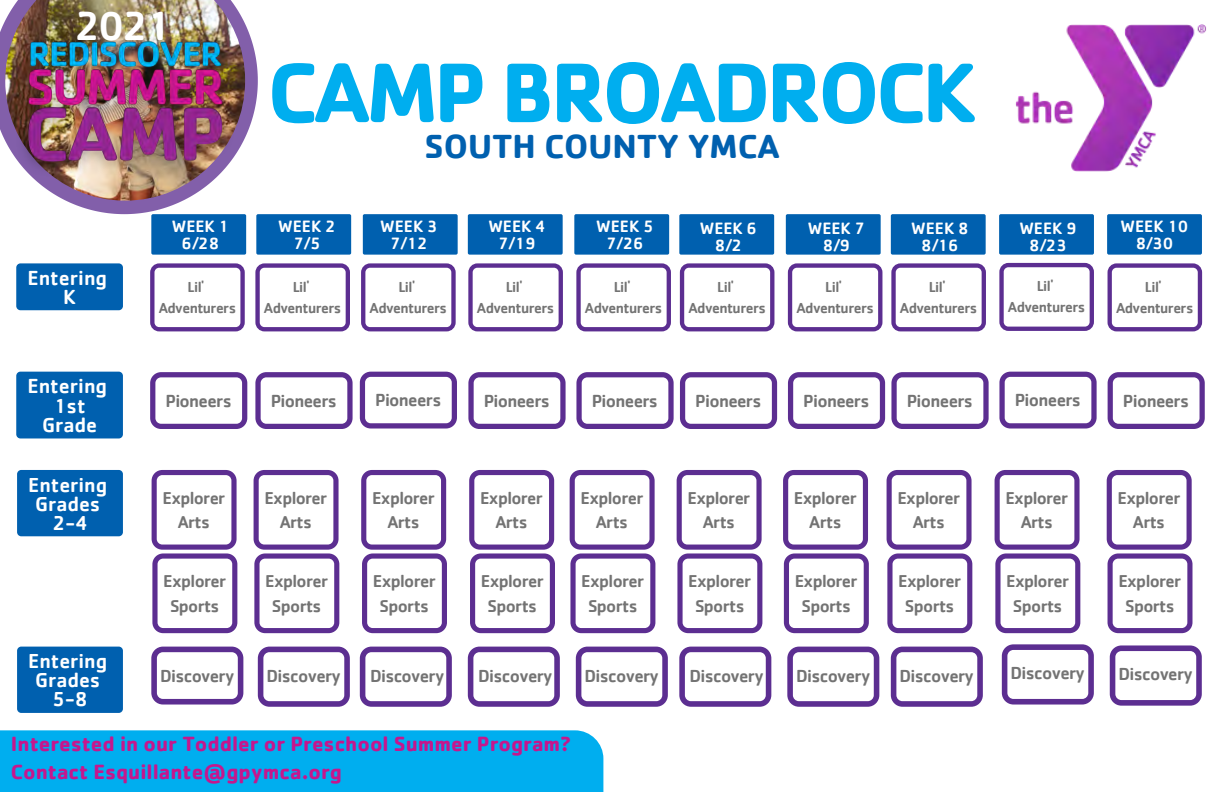
<style>
.page{position:relative;width:1224px;height:792px;background:#fff}
.page>*{position:absolute;margin:0;border:0;box-sizing:border-box;transform-origin:0 0}
.t1{font:700 87.6px "Cachet";letter-spacing:-.045em;color:#00aeef}
.t2{font:500 42.2px "Cachet";color:#fff}
.t3{font:700 34.4px "Cachet";color:#0060af}
.t4{font:700 21.2px "Cachet";color:#c6168d}
.t5{font:500 21px/19.2px "Cachet";color:#fff;text-align:center}
.t6{font:500 20.8px "Cachet";color:#fff}
.t7{font:500 18px "Cachet";letter-spacing:-.035em;color:#737373}
.t8{font:500 17.8px/24.4px "Cachet";letter-spacing:-.035em;color:#737373;text-align:center}
.t9{font:500 17px "Cachet";color:#fff}
.t10{font:500 15px "Cachet";letter-spacing:-.035em;color:#737373}
</style>
<div class="page">
<svg style="left:0;top:21px;width:258px;height:193px"></svg>
<div style="left:151px;top:214px;width:95px;height:41px;background:#0060af;border-radius:2px"></div>
<div style="left:256px;top:214px;width:95px;height:41px;background:#0060af;border-radius:2px"></div>
<div style="left:363px;top:214px;width:95px;height:41px;background:#0060af;border-radius:2px"></div>
<div style="left:468px;top:214px;width:95px;height:41px;background:#0060af;border-radius:2px"></div>
<div style="left:574px;top:214px;width:95px;height:41px;background:#0060af;border-radius:2px"></div>
<div style="left:679px;top:214px;width:95px;height:41px;background:#0060af;border-radius:2px"></div>
<div style="left:786px;top:214px;width:95px;height:41px;background:#0060af;border-radius:2px"></div>
<div style="left:891px;top:214px;width:95px;height:41px;background:#0060af;border-radius:2px"></div>
<div style="left:999px;top:214px;width:95px;height:41px;background:#0060af;border-radius:2px"></div>
<div style="left:1107px;top:214px;width:95px;height:41px;background:#0060af;border-radius:2px"></div>
<div style="left:16px;top:263px;width:107px;height:47px;background:#0060af;border-radius:4px"></div>
<div style="left:17px;top:470px;width:106px;height:66px;background:#0060af;border-radius:4px"></div>
<svg style="left:150px;top:372px;width:97px;height:57px"></svg>
<img style="left:5px;top:0;width:240px;height:201px">
<img style="left:1015px;top:25px;width:191px;height:147px">
<div style="left:17px;top:647px;width:106px;height:66px;background:#0060af;border-radius:4px"></div>
<svg style="left:151px;top:647px;width:92px;height:58px"></svg>
<svg style="left:258px;top:647px;width:92px;height:60px"></svg>
<svg style="left:360px;top:647px;width:92px;height:60px"></svg>
<svg style="left:468px;top:647px;width:92px;height:60px"></svg>
<svg style="left:576px;top:647px;width:92px;height:60px"></svg>
<svg style="left:679px;top:647px;width:92px;height:60px"></svg>
<svg style="left:787px;top:647px;width:92px;height:60px"></svg>
<svg style="left:891px;top:647px;width:92px;height:60px"></svg>
<svg style="left:152px;top:470px;width:85px;height:163px"></svg>
<svg style="left:254px;top:470px;width:85px;height:163px"></svg>
<svg style="left:361px;top:470px;width:86px;height:163px"></svg>
<svg style="left:469px;top:470px;width:86px;height:163px"></svg>
<svg style="left:570px;top:470px;width:85px;height:163px"></svg>
<svg style="left:677px;top:470px;width:85px;height:163px"></svg>
<svg style="left:783px;top:470px;width:86px;height:163px"></svg>
<svg style="left:887px;top:470px;width:85px;height:163px"></svg>
<svg style="left:995px;top:470px;width:85px;height:163px"></svg>
<svg style="left:1107px;top:470px;width:85px;height:163px"></svg>
<svg style="left:1002px;top:644px;width:92px;height:61px"></svg>
<svg style="left:1110px;top:645px;width:92px;height:61px"></svg>
<svg style="left:150px;top:263px;width:95px;height:68px"></svg>
<div style="left:16px;top:372px;width:107px;height:66px;background:#0060af;border-radius:4px"></div>
<svg style="left:255px;top:372px;width:98px;height:57px"></svg>
<svg style="left:255px;top:263px;width:95px;height:68px"></svg>
<svg style="left:360px;top:372px;width:97px;height:57px"></svg>
<svg style="left:361px;top:263px;width:95px;height:68px"></svg>
<svg style="left:468px;top:372px;width:98px;height:57px"></svg>
<svg style="left:468px;top:263px;width:95px;height:68px"></svg>
<svg style="left:576px;top:372px;width:98px;height:57px"></svg>
<svg style="left:576px;top:263px;width:95px;height:68px"></svg>
<svg style="left:680px;top:372px;width:97px;height:57px"></svg>
<svg style="left:680px;top:263px;width:94px;height:68px"></svg>
<svg style="left:788px;top:372px;width:97px;height:57px"></svg>
<svg style="left:788px;top:263px;width:94px;height:68px"></svg>
<svg style="left:891px;top:372px;width:98px;height:57px"></svg>
<svg style="left:891px;top:263px;width:95px;height:68px"></svg>
<svg style="left:999px;top:372px;width:98px;height:57px"></svg>
<svg style="left:999px;top:263px;width:95px;height:68px"></svg>
<svg style="left:1108px;top:372px;width:97px;height:57px"></svg>
<svg style="left:1108px;top:263px;width:94px;height:68px"></svg>
<div style="left:0;top:730px;width:603px;height:62px;background:#00aeef"></div>
<img style="left:4px;top:63px;width:240px;height:141px">
<img style="left:12px;top:40px;width:226px;height:93px">
<img style="left:18px;top:22px;width:213px;height:64px">
<p class="t2" style="left:74px;top:-2px;width:99px">2021</p>
<p class="t1" style="left:267px;top:36px;width:710px">CAMP BROADROCK</p>
<p class="t3" style="left:425px;top:124px;width:357px">SOUTH COUNTY YMCA</p>
<p class="t9" style="left:172px;top:215px;width:59px">WEEK 1</p>
<p class="t9" style="left:182px;top:232px;width:39px">6/28</p>
<p class="t9" style="left:278px;top:215px;width:59px">WEEK 2</p>
<p class="t9" style="left:293px;top:232px;width:29px">7/5</p>
<p class="t9" style="left:380px;top:215px;width:59px">WEEK 3</p>
<p class="t9" style="left:390px;top:232px;width:39px">7/12</p>
<p class="t9" style="left:488px;top:215px;width:59px">WEEK 4</p>
<p class="t9" style="left:498px;top:232px;width:39px">7/19</p>
<p class="t9" style="left:596px;top:215px;width:59px">WEEK 5</p>
<p class="t9" style="left:606px;top:232px;width:39px">7/26</p>
<p class="t9" style="left:700px;top:217px;width:59px">WEEK 6</p>
<p class="t9" style="left:715px;top:234px;width:29px">8/2</p>
<p class="t9" style="left:808px;top:217px;width:59px">WEEK 7</p>
<p class="t9" style="left:823px;top:234px;width:29px">8/9</p>
<p class="t9" style="left:911px;top:217px;width:59px">WEEK 8</p>
<p class="t9" style="left:921px;top:234px;width:39px">8/16</p>
<p class="t9" style="left:1019px;top:217px;width:59px">WEEK 9</p>
<p class="t9" style="left:1029px;top:234px;width:39px">8/23</p>
<p class="t9" style="left:1121px;top:215px;width:69px">WEEK 10</p>
<p class="t9" style="left:1136px;top:232px;width:39px">8/30</p>
<p class="t5" style="left:27px;top:268px;width:81px">Entering</p>
<p class="t5" style="left:63px;top:287px;width:14px">K</p>
<p class="t10" style="left:188px;top:277px;width:18px">Lil'</p>
<p class="t10" style="left:159px;top:298px;width:79px">Adventurers</p>
<p class="t10" style="left:293px;top:277px;width:18px">Lil'</p>
<p class="t10" style="left:264px;top:298px;width:79px">Adventurers</p>
<p class="t10" style="left:398px;top:277px;width:18px">Lil'</p>
<p class="t10" style="left:370px;top:298px;width:79px">Adventurers</p>
<p class="t10" style="left:506px;top:277px;width:18px">Lil'</p>
<p class="t10" style="left:477px;top:298px;width:79px">Adventurers</p>
<p class="t10" style="left:614px;top:277px;width:18px">Lil'</p>
<p class="t10" style="left:585px;top:298px;width:79px">Adventurers</p>
<p class="t10" style="left:717px;top:277px;width:18px">Lil'</p>
<p class="t10" style="left:688px;top:298px;width:79px">Adventurers</p>
<p class="t10" style="left:825px;top:277px;width:18px">Lil'</p>
<p class="t10" style="left:796px;top:298px;width:79px">Adventurers</p>
<p class="t10" style="left:929px;top:277px;width:18px">Lil'</p>
<p class="t10" style="left:900px;top:298px;width:79px">Adventurers</p>
<p class="t10" style="left:1037px;top:277px;width:18px">Lil'</p>
<p class="t10" style="left:1008px;top:297px;width:79px">Adventurers</p>
<p class="t10" style="left:1145px;top:277px;width:18px">Lil'</p>
<p class="t10" style="left:1116px;top:298px;width:79px">Adventurers</p>
<p class="t5" style="left:27px;top:376px;width:81px">Entering</p>
<p class="t5" style="left:42px;top:395px;width:57px">1st<br>Grade</p>
<p class="t7" style="left:271px;top:389px;width:68px">Pioneers</p>
<p class="t7" style="left:166px;top:389px;width:68px">Pioneers</p>
<p class="t7" style="left:375px;top:388px;width:68px">Pioneers</p>
<p class="t7" style="left:484px;top:389px;width:68px">Pioneers</p>
<p class="t7" style="left:592px;top:389px;width:68px">Pioneers</p>
<p class="t7" style="left:695px;top:389px;width:68px">Pioneers</p>
<p class="t7" style="left:803px;top:389px;width:68px">Pioneers</p>
<p class="t7" style="left:907px;top:389px;width:68px">Pioneers</p>
<p class="t7" style="left:1015px;top:388px;width:68px">Pioneers</p>
<p class="t7" style="left:1123px;top:389px;width:68px">Pioneers</p>
<p class="t6" style="left:28px;top:471px;width:81px">Entering</p>
<p class="t6" style="left:35px;top:490px;width:67px">Grades</p>
<p class="t6" style="left:52px;top:509px;width:37px">2-4</p>
<p class="t6" style="left:28px;top:648px;width:81px">Entering</p>
<p class="t6" style="left:35px;top:667px;width:67px">Grades</p>
<p class="t6" style="left:52px;top:686px;width:37px">5-8</p>
<p class="t8" style="left:162px;top:485px;width:64px">Explorer<br>Arts</p>
<p class="t8" style="left:264px;top:485px;width:64px">Explorer<br>Arts</p>
<p class="t8" style="left:372px;top:485px;width:64px">Explorer<br>Arts</p>
<p class="t8" style="left:480px;top:485px;width:64px">Explorer<br>Arts</p>
<p class="t8" style="left:581px;top:485px;width:64px">Explorer<br>Arts</p>
<p class="t8" style="left:688px;top:485px;width:64px">Explorer<br>Arts</p>
<p class="t8" style="left:794px;top:485px;width:64px">Explorer<br>Arts</p>
<p class="t8" style="left:897px;top:485px;width:64px">Explorer<br>Arts</p>
<p class="t8" style="left:1005px;top:485px;width:64px">Explorer<br>Arts</p>
<p class="t8" style="left:1118px;top:485px;width:64px">Explorer<br>Arts</p>
<p class="t8" style="left:163px;top:569px;width:64px">Explorer<br>Sports</p>
<p class="t8" style="left:265px;top:569px;width:64px">Explorer<br>Sports</p>
<p class="t8" style="left:373px;top:569px;width:64px">Explorer<br>Sports</p>
<p class="t8" style="left:481px;top:569px;width:64px">Explorer<br>Sports</p>
<p class="t8" style="left:581px;top:569px;width:64px">Explorer<br>Sports</p>
<p class="t8" style="left:688px;top:569px;width:64px">Explorer<br>Sports</p>
<p class="t8" style="left:795px;top:569px;width:64px">Explorer<br>Sports</p>
<p class="t8" style="left:898px;top:569px;width:64px">Explorer<br>Sports</p>
<p class="t8" style="left:1006px;top:569px;width:64px">Explorer<br>Sports</p>
<p class="t8" style="left:1118px;top:569px;width:64px">Explorer<br>Sports</p>
<p class="t7" style="left:160px;top:664px;width:76px">Discovery</p>
<p class="t7" style="left:267px;top:664px;width:76px">Discovery</p>
<p class="t7" style="left:370px;top:664px;width:76px">Discovery</p>
<p class="t7" style="left:478px;top:664px;width:76px">Discovery</p>
<p class="t7" style="left:585px;top:664px;width:76px">Discovery</p>
<p class="t7" style="left:689px;top:664px;width:76px">Discovery</p>
<p class="t7" style="left:796px;top:664px;width:76px">Discovery</p>
<p class="t7" style="left:900px;top:664px;width:76px">Discovery</p>
<p class="t7" style="left:1011px;top:661px;width:76px">Discovery</p>
<p class="t7" style="left:1119px;top:663px;width:76px">Discovery</p>
<p class="t4" style="left:11px;top:730px;width:562px">Interested in our Toddler or Preschool Summer Program?</p>
<p class="t4" style="left:11px;top:758px;width:333px">Contact Esquillante@gpymca.org</p>
</div>
